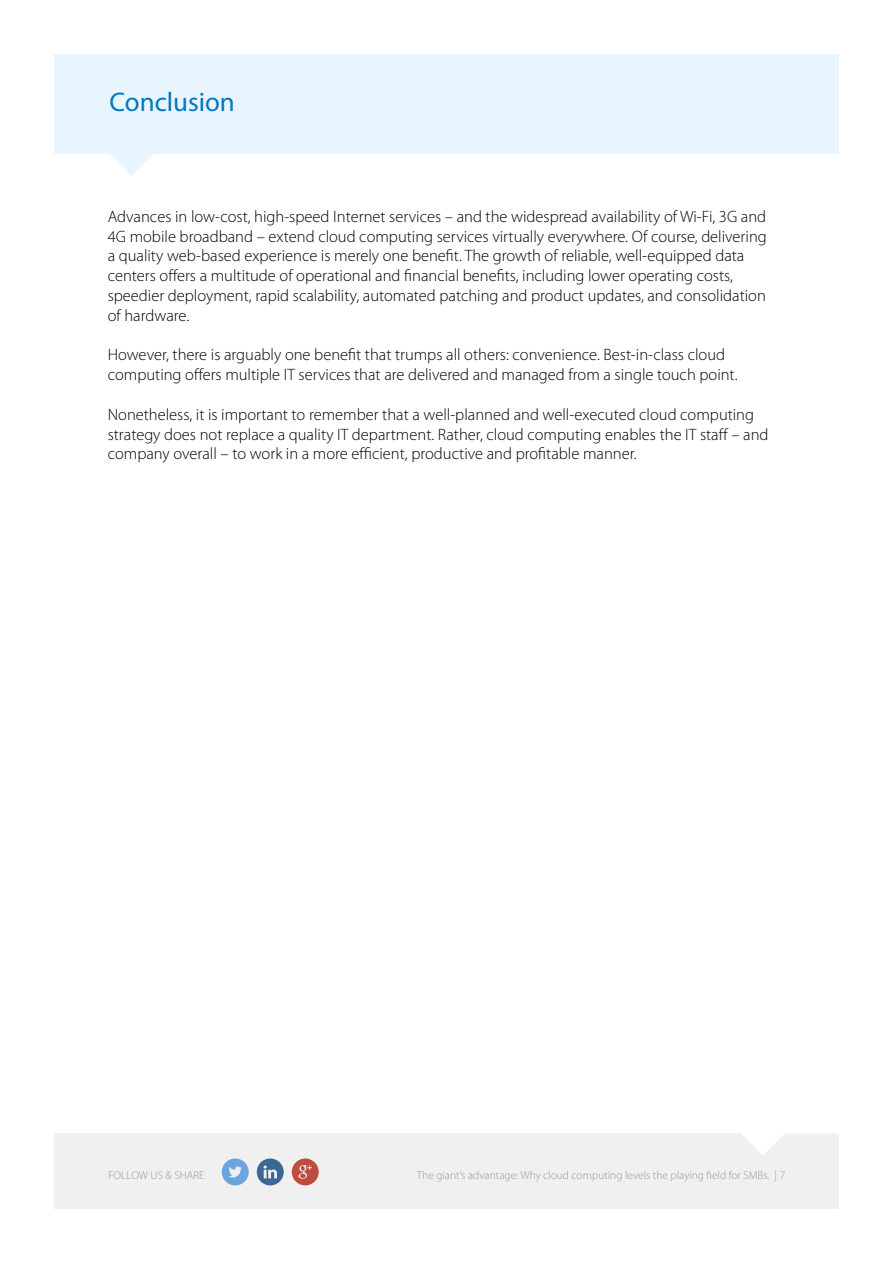
<style>
.page{position:relative;width:893px;height:1263px;background:#fff}
.page>*{position:absolute;margin:0;border:0;box-sizing:border-box;transform-origin:0 0}
.Blue_Page_Title{font:27px "Myriad Pro";color:#0079c1}
.Body_Content{font:300 16.5px/19.8px "Myriad Pro";color:#000}
.t1{font:300 11.4px "Myriad Pro";color:#999}
</style>
<div class="page">
<svg style="left:54px;top:54px;width:785px;height:121px;fill:#e8f5ff"></svg>
<div style="left:54px;top:1134px;width:785px;height:75px;background:#f0f0f0"></div>
<svg style="left:222px;top:1158px;width:27px;height:27px"></svg>
<svg style="left:257px;top:1158px;width:27px;height:27px"></svg>
<svg style="left:292px;top:1158px;width:27px;height:27px"></svg>
<p class="Blue_Page_Title" style="left:110px;top:86px;width:127px">Conclusion</p>
<p class="Body_Content" style="left:108px;top:207px;width:660px">Advances in low-cost, high-speed Internet services – and the widespread availability of Wi-Fi, 3G and</p>
<p class="Body_Content" style="left:108px;top:226px;width:661px">4G mobile broadband – extend cloud computing services virtually everywhere. Of course, delivering</p>
<p class="Body_Content" style="left:108px;top:246px;width:660px">a quality web-based experience is merely one benefit. The growth of reliable, well-equipped data centers offers a multitude of operational and financial benefits, including lower operating costs, speedier deployment, rapid scalability, automated patching and product updates, and consolidation</p>
<p class="Body_Content" style="left:108px;top:306px;width:83px">of hardware.</p>
<p class="Body_Content" style="left:108px;top:345px;width:619px">However, there is arguably one benefit that trumps all others: convenience. Best-in-class cloud</p>
<p class="Body_Content" style="left:108px;top:365px;width:631px">computing offers multiple IT services that are delivered and managed from a single touch point.</p>
<p class="Body_Content" style="left:108px;top:405px;width:648px">Nonetheless, it is important to remember that a well-planned and well-executed cloud computing</p>
<p class="Body_Content" style="left:108px;top:424px;width:662px">strategy does not replace a quality IT department. Rather, cloud computing enables the IT staff – and</p>
<p class="Body_Content" style="left:108px;top:444px;width:531px">company overall – to work in a more efficient, productive and profitable manner.</p>
<p class="t1" style="left:108px;top:1169px;width:98px">FOLLOW US &amp; SHARE</p>
<p class="t1" style="left:417px;top:1169px;width:370px">The giant’s advantage: Why cloud computing levels the playing field for SMBs. | 7</p>
</div>
